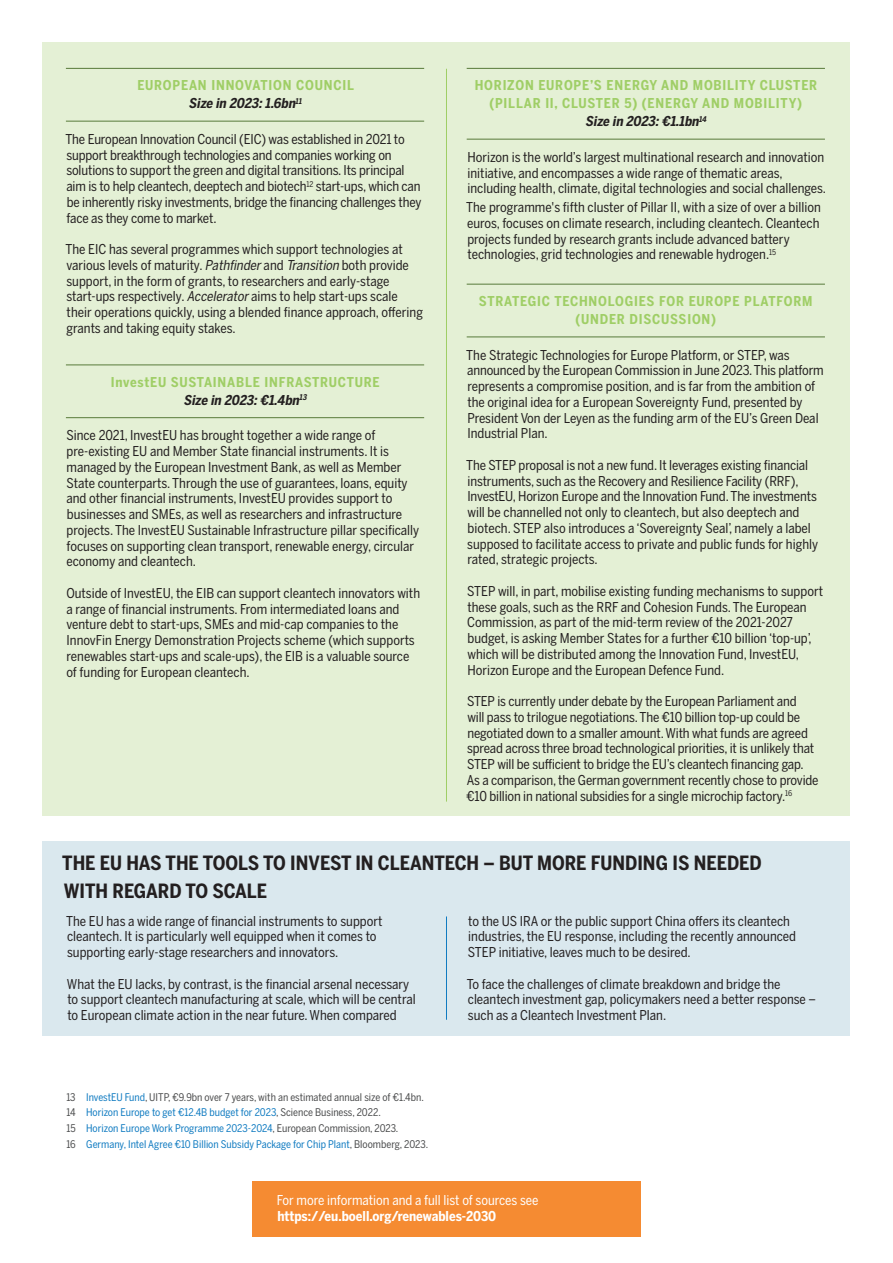
<style>
.page{position:relative;width:893px;height:1263px;background:#fff}
.page>*{position:absolute;margin:0;border:0;box-sizing:border-box;transform-origin:0 0}
.t1{font:700 19.5px/28.2px "Benton Sans Cond";color:#231f20}
.t2{font:13.5px/15.8px "Benton Sans Cond";color:#231f20}
.t3{font:700 13.5px/18px "Benton Sans Cond";letter-spacing:.06em;color:#9fce66;text-align:center}
.t4{font:13.5px "Benton Sans Cond";color:#fff}
.t5{font:700 13.5px "Benton Sans Cond";color:#fff}
.t6{font:10.5px/15.8px "Benton Sans Cond";color:#107bc1}
.s1{font-style:italic;color:#231f20}
.s2{font-style:italic}
.s3{color:#4b4c4d}
</style>
<div class="page">
<div style="left:43px;top:841px;width:807px;height:194px;background:#dae8ee"></div>
<div style="left:43px;top:43px;width:807px;height:773px;background:#e4f0d5"></div>
<hr style="left:66px;top:68px;width:358px;height:1px;background:#587a3a">
<hr style="left:66px;top:121px;width:358px;height:1px;background:#587a3a">
<hr style="left:66px;top:364px;width:358px;height:1px;background:#587a3a">
<hr style="left:66px;top:417px;width:358px;height:1px;background:#587a3a">
<hr style="left:467px;top:68px;width:358px;height:1px;background:#587a3a">
<hr style="left:467px;top:139px;width:358px;height:1px;background:#587a3a">
<hr style="left:467px;top:284px;width:358px;height:1px;background:#587a3a">
<hr style="left:467px;top:337px;width:358px;height:1px;background:#587a3a">
<hr style="left:446px;top:69px;width:1px;height:732px;background:#9fce66">
<div style="left:252px;top:1181px;width:389px;height:56px;background:#f58b32"></div>
<hr style="left:446px;top:916px;width:1px;height:104px;background:#107bc1">
<p class="t3" style="left:137px;top:76px;width:218px">EUROPEAN INNOVATION COUNCIL<br><span class="s1">Size in 2023:1.6bn</span><sup>11</sup></p>
<p class="t2" style="left:65px;top:131px;width:358px">The European Innovation Council (EIC) was established in 2021 to support breakthrough technologies and companies working on solutions to support the green and digital transitions. Its principal aim is to help cleantech, deeptech and biotech<sup>12</sup> start-ups, which can be inherently risky investments, bridge the financing challenges they face as they come to market.</p>
<p class="t2" style="left:65px;top:241px;width:359px">The EIC has several programmes which support technologies at various levels of maturity. <span class="s2">Pathfinder</span>and <span class="s2">Transition</span> both provide support, in the form of grants, to researchers and early-stage start-ups respectively. <span class="s2">Accelerator</span>aims to help start-ups scale their operations quickly, using a blended finance approach, offering grants and taking equity stakes.</p>
<p class="t3" style="left:111px;top:373px;width:270px">InvestEU SUSTAINABLE INFRASTRUCTURE<br><span class="s1">Size in 2023:€1.4bn</span><sup>13</sup></p>
<p class="t2" style="left:66px;top:427px;width:354px">Since 2021, InvestEU has brought together a wide range of pre-existing EU and Member State financial instruments. It is managed by the European Investment Bank, as well as Member State counterparts. Through the use of guarantees, loans, equity and other financial instruments, InvestEU provides support to businesses and SMEs, as well as researchers and infrastructure projects. The InvestEU Sustainable Infrastructure pillar specifically focuses on supporting clean transport, renewable energy, circular economy and cleantech.</p>
<p class="t2" style="left:66px;top:585px;width:355px">Outside of InvestEU, the EIB can support cleantech innovators with a range of financial instruments. From intermediated loans and venture debt to start-ups, SMEs and mid-cap companies to the InnovFin Energy Demonstration Projects scheme (which supports renewables start-ups and scale-ups), the EIB is a valuable source of funding for European cleantech.</p>
<p class="t3" style="left:475px;top:76px;width:344px">HORIZON EUROPE’S ENERGY AND MOBILITY CLUSTER (PILLAR II, CLUSTER 5) (ENERGY AND MOBILITY)<br><span class="s1">Size in 2023:€1.1bn</span><sup>14</sup></p>
<p class="t2" style="left:467px;top:149px;width:360px">Horizon is the world’s largest multinational research and innovation initiative, and encompasses a wide range of thematic areas, including health, climate, digital technologies and social challenges.</p>
<p class="t2" style="left:466px;top:199px;width:356px">The programme's fifth cluster of Pillar II, with a size of over a billion euros, focuses on climate research, including cleantech. Cleantech projects funded by research grants include advanced battery technologies, grid technologies and renewable hydrogen.<sup>15</sup></p>
<p class="t3" style="left:479px;top:292px;width:335px">STRATEGIC TECHNOLOGIES FOR EUROPE PLATFORM (UNDER DISCUSSION)</p>
<p class="t2" style="left:466px;top:347px;width:359px">The Strategic Technologies for Europe Platform, or STEP, was announced by the European Commission in June 2023. This platform represents a compromise position, and is far from the ambition of the original idea for a European Sovereignty Fund, presented by President Von der Leyen as the funding arm of the EU’s Green Deal Industrial Plan.</p>
<p class="t2" style="left:466px;top:457px;width:353px">The STEP proposal is not a new fund. It leverages existing financial instruments, such as the Recovery and Resilience Facility (RRF), InvestEU, Horizon Europe and the Innovation Fund. The investments will be channelled not only to cleantech, but also deeptech and biotech. STEP also introduces a ‘Sovereignty Seal’, namely a label supposed to facilitate access to private and public funds for highly rated, strategic projects.</p>
<p class="t2" style="left:467px;top:583px;width:357px">STEP will, in part, mobilise existing funding mechanisms to support these goals, such as the RRF and Cohesion Funds. The European Commission, as part of the mid-term review of the 2021-2027 budget, is asking Member States for a further €10 billion ‘top-up’, which will be distributed among the Innovation Fund, InvestEU, Horizon Europe and the European Defence Fund.</p>
<p class="t2" style="left:467px;top:693px;width:353px">STEP is currently under debate by the European Parliament and<br>will pass to trilogue negotiations. The €10 billion top-up could be negotiated down to a smaller amount. With what funds are agreed spread across three broad technological priorities, it is unlikely that STEP will be sufficient to bridge the EU’s cleantech financing gap.<br>As a comparison, the German government recently chose to provide €10 billion in national subsidies for a single microchip factory.<sup>16</sup></p>
<h1 class="t1" style="left:62px;top:849px;width:701px">THE EU HAS THE TOOLS TO INVEST IN CLEANTECH – BUT MORE FUNDING IS NEEDED<br>WITH REGARD TO SCALE</h1>
<p class="t2" style="left:66px;top:913px;width:318px">The EU has a wide range of financial instruments to support cleantech. It is particularly well equipped when it comes to supporting early-stage researchers and innovators.</p>
<p class="t2" style="left:67px;top:976px;width:350px">What the EU lacks, by contrast, is the financial arsenal necessary to support cleantech manufacturing at scale, which will be central to European climate action in the near future. When compared</p>
<p class="t6" style="left:66px;top:1089px;width:363px"><span class="s3">13</span> InvestEU Fund<span class="s3">, UITP, €9.9bn over 7 years, with an estimated annual size of €1.4bn.<br>14</span> Horizon Europe to get €12.4B budget for 2023<span class="s3">, Science Business, 2022.<br>15</span> Horizon Europe Work Programme 2023-2024<span class="s3">, European Commission, 2023.<br>16</span> Germany, Intel Agree €10 Billion Subsidy Package for Chip Plant<span class="s3">, Bloomberg, 2023.</span></p>
<p class="t2" style="left:468px;top:913px;width:330px">to the US IRA or the public support China offers its cleantech industries, the EU response, including the recently announced<br>STEP initiative, leaves much to be desired.</p>
<p class="t2" style="left:467px;top:976px;width:351px">To face the challenges of climate breakdown and bridge the cleantech investment gap, policymakers need a better response – such as a Cleantech Investment Plan.</p>
<p class="t4" style="left:277px;top:1192px;width:263px">For more information and a full list of sources see</p>
<p class="t5" style="left:277px;top:1208px;width:220px">https://eu.boell.org/renewables-2030</p>
</div>
